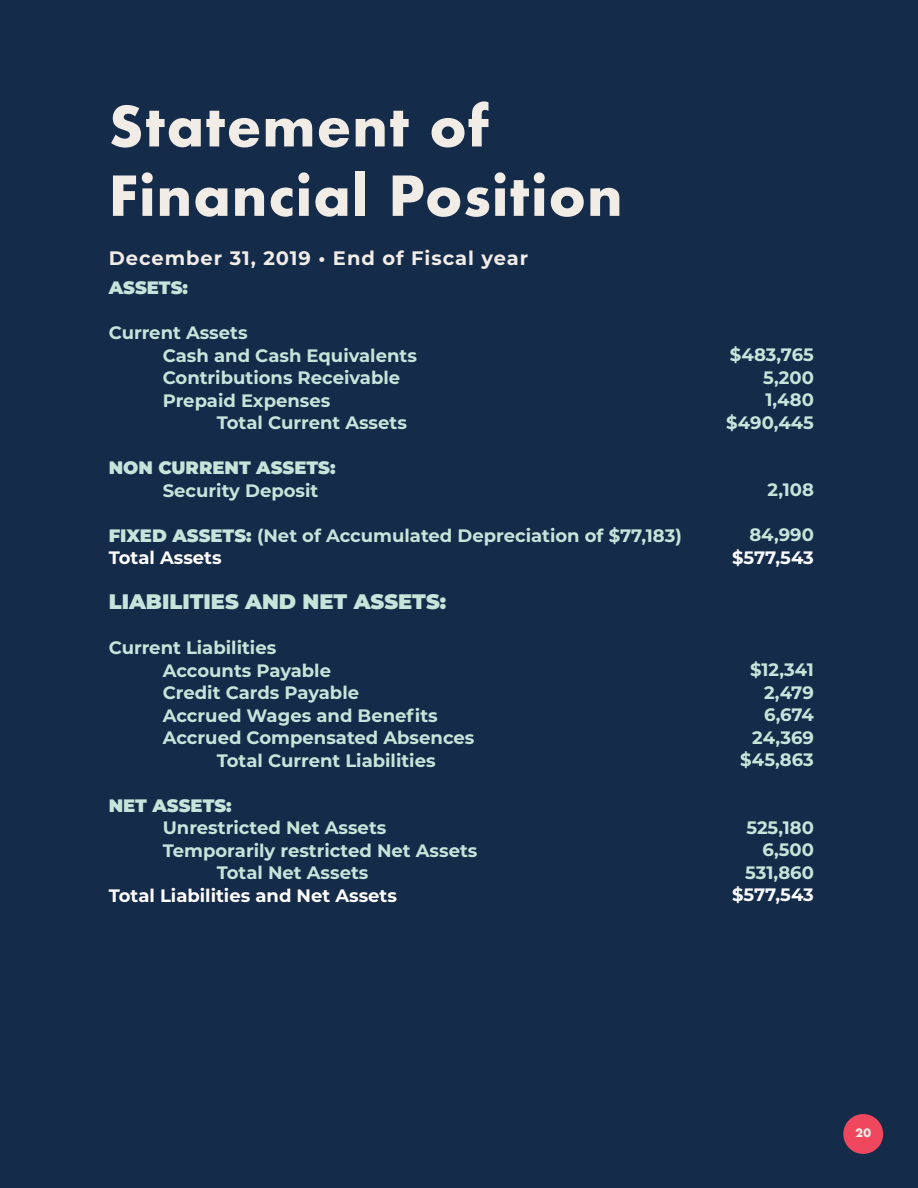
<style>
.page{position:relative;width:918px;height:1188px;background:#152b4a}
.page>*{position:absolute;margin:0;border:0;box-sizing:border-box;transform-origin:0 0}
.t1{font:700 53.55px/69.4px "Futura";letter-spacing:.02em;color:#f2ece6}
.t2{font:900 21px "Montserrat";color:#c6e5da}
.t3{font:700 19.5px "Montserrat";letter-spacing:.05em;color:#f2ece6}
.t4{font:700 18px "Montserrat";color:#c6e5da}
.t5{font:700 18px "Montserrat";color:#fffefc}
.t6{font:900 18px "Montserrat";color:#c6e5da}
.t7{font:700 18px "Montserrat";letter-spacing:-.005em;color:#f9fafc}
.t8{font:700 11.25px "Futura";color:#f2ece6}
.s1{font-weight:900}
</style>
<div class="page">
<div style="left:843px;top:1114px;width:40px;height:40px;background:#ef485e;border-radius:50%"></div>
<p class="t1" style="left:109px;top:92px;width:515px">Statement of<br>Financial Position</p>
<p class="t3" style="left:109px;top:244px;width:421px">December 31, 2019 • End of Fiscal year</p>
<p class="t6" style="left:109px;top:274px;width:81px">ASSETS:</p>
<p class="t4" style="left:109px;top:320px;width:140px">Current Assets</p>
<p class="t4" style="left:163px;top:342px;width:256px">Cash and Cash Equivalents</p>
<p class="t4" style="left:163px;top:365px;width:239px">Contributions Receivable</p>
<p class="t4" style="left:163px;top:387px;width:169px">Prepaid Expenses</p>
<p class="t4" style="left:217px;top:410px;width:192px">Total Current Assets</p>
<p class="t6" style="left:109px;top:454px;width:228px">NON CURRENT ASSETS:</p>
<p class="t4" style="left:163px;top:477px;width:157px">Security Deposit</p>
<p class="t4" style="left:109px;top:522px;width:575px"><span class="s1">FIXED ASSETS:</span> (Net of Accumulated Depreciation of $77,183)</p>
<p class="t5" style="left:109px;top:545px;width:114px">Total Assets</p>
<p class="t2" style="left:109px;top:586px;width:339px">LIABILITIES AND NET ASSETS:</p>
<p class="t4" style="left:109px;top:635px;width:169px">Current Liabilities</p>
<p class="t4" style="left:163px;top:657px;width:170px">Accounts Payable</p>
<p class="t4" style="left:163px;top:680px;width:198px">Credit Cards Payable</p>
<p class="t4" style="left:163px;top:702px;width:277px">Accrued Wages and Benefits</p>
<p class="t4" style="left:163px;top:725px;width:313px">Accrued Compensated Absences</p>
<p class="t4" style="left:217px;top:747px;width:220px">Total Current Liabilities</p>
<p class="t6" style="left:109px;top:792px;width:125px">NET ASSETS:</p>
<p class="t4" style="left:163px;top:815px;width:225px">Unrestricted Net Assets</p>
<p class="t4" style="left:163px;top:837px;width:316px">Temporarily restricted Net Assets</p>
<p class="t4" style="left:217px;top:860px;width:153px">Total Net Assets</p>
<p class="t5" style="left:109px;top:882px;width:290px">Total Liabilities and Net Assets</p>
<p class="t4" style="left:730px;top:342px;width:86px">$483,765</p>
<p class="t4" style="left:763px;top:364px;width:52px">5,200</p>
<p class="t4" style="left:765px;top:387px;width:50px">1,480</p>
<p class="t4" style="left:726px;top:409px;width:89px">$490,445</p>
<p class="t4" style="left:768px;top:477px;width:48px">2,108</p>
<p class="t4" style="left:749px;top:522px;width:66px">84,990</p>
<p class="t7" style="left:732px;top:544px;width:83px">$577,543</p>
<p class="t4" style="left:750px;top:657px;width:65px">$12,341</p>
<p class="t4" style="left:764px;top:679px;width:51px">2,479</p>
<p class="t4" style="left:764px;top:702px;width:51px">6,674</p>
<p class="t4" style="left:752px;top:724px;width:63px">24,369</p>
<p class="t4" style="left:740px;top:747px;width:75px">$45,863</p>
<p class="t4" style="left:746px;top:814px;width:69px">525,180</p>
<p class="t4" style="left:762px;top:837px;width:53px">6,500</p>
<p class="t4" style="left:745px;top:859px;width:70px">531,860</p>
<p class="t7" style="left:732px;top:882px;width:83px">$577,543</p>
<p class="t8" style="left:855px;top:1125px;width:17px">20</p>
</div>
